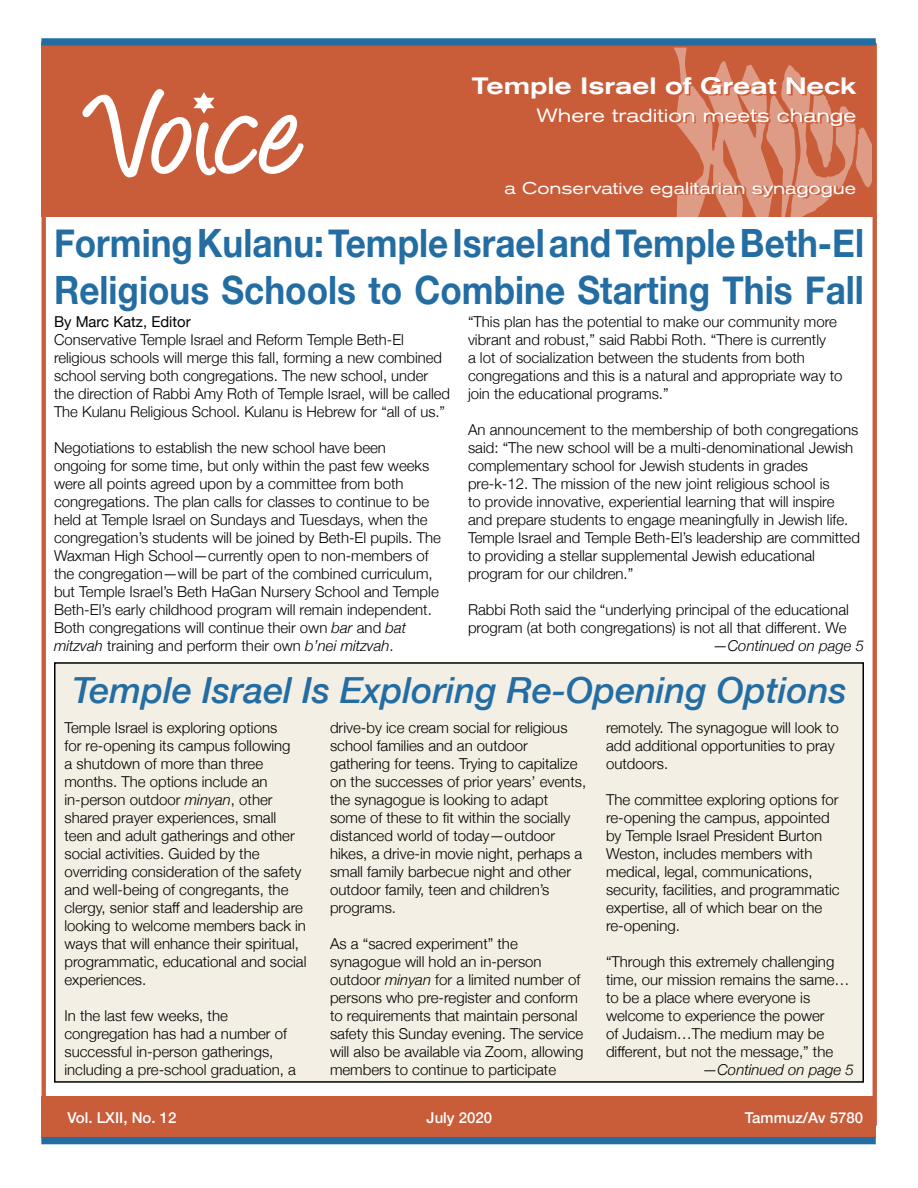
<style>
.page{position:relative;width:918px;height:1188px;background:#fff}
.page>*{position:absolute;margin:0;border:0;box-sizing:border-box;transform-origin:0 0}
.t1{font:141.45px "Angelina";color:#fff}
.t2{font:700 39px/46.8px "Helvetica Neue";color:#236da3;scale:.9 1}
.t3{font:italic 500 36px "Helvetica Neue";color:#236da3}
.t4{font:500 expanded 23.4px "Akzidenz Grotesk BE";letter-spacing:-.005em;color:#fff}
.t5{font:expanded 19.05px "Akzidenz Grotesk BE";color:#fff}
.t6{font:expanded 16.8px "Akzidenz Grotesk BE";letter-spacing:.005em;color:#fff}
.t7{font:300 15px/18px "Helvetica Neue";color:#000}
.t8{font:500 15px "Helvetica Neue";color:#fff}
.t9{font:italic 300 15px "Helvetica Neue";color:#000}
.t10{font:15px "Helvetica Neue";color:#000}
.s1{font-style:italic}
.s2{font-style:normal}
</style>
<div class="page">
<div style="left:41px;top:42px;width:835px;height:175px;background:#c95c39"></div>
<div style="left:41px;top:1097px;width:835px;height:41px;background:#c95c39"></div>
<svg style="left:674px;top:48px;width:198px;height:169px"></svg>
<svg style="left:674px;top:78px;width:184px;height:49px"></svg>
<svg style="left:674px;top:183px;width:183px;height:16px"></svg>
<div style="left:41px;top:38px;width:835px;height:8px;background:#236da3"></div>
<div style="left:41px;top:1137px;width:835px;height:7px;background:#236da3"></div>
<svg style="left:82px;top:89px;width:221px;height:89px"></svg>
<div style="left:55px;top:663px;width:808px;height:419px;background:#f4efe5"></div>
<div style="left:54px;top:662px;width:810px;height:421px;border:2px solid #000"></div>
<h1 class="t1" style="left:91px;top:74px;width:215px">Voice</h1>
<h3 class="t4" style="left:472px;top:72px;width:386px">Temple Israel of Great Neck</h3>
<p class="t5" style="left:537px;top:104px;width:321px">Where tradition meets change</p>
<p class="t6" style="left:504px;top:178px;width:353px">a Conservative egalitarian synagogue</p>
<h2 class="t2" style="left:54px;top:220px;width:902px">Forming Kulanu: Temple Israel and Temple Beth-El<br>Religious Schools to Combine Starting This Fall</h2>
<p class="t10" style="left:54px;top:311px;width:138px">By Marc Katz, Editor</p>
<p class="t7" style="left:54px;top:330px;width:398px">Conservative Temple Israel and Reform Temple Beth-El religious schools will merge this fall, forming a new combined school serving both congregations. The new school, under the direction of Rabbi Amy Roth of Temple Israel, will be called The Kulanu Religious School. Kulanu is Hebrew for “all of us.”</p>
<p class="t7" style="left:54px;top:438px;width:389px">Negotiations to establish the new school have been ongoing for some time, but only within the past few weeks were all points agreed upon by a committee from both congregations. The plan calls for classes to continue to be held at Temple Israel on Sundays and Tuesdays, when the congregation’s students will be joined by Beth-El pupils. The Waxman High School—currently open to non-members of the congregation—will be part of the combined curriculum, but Temple Israel’s Beth HaGan Nursery School and Temple Beth-El’s early childhood program will remain independent.<br>Both congregations will continue their own <span class="s1">bar</span> and <span class="s1">bat mitzvah</span> training and perform their own <span class="s1">b’nei mitzvah</span>.</p>
<p class="t7" style="left:468px;top:312px;width:376px">“This plan has the potential to make our community more vibrant and robust,” said Rabbi Roth. “There is currently<br>a lot of socialization between the students from both congregations and this is a natural and appropriate way to join the educational programs.”</p>
<p class="t7" style="left:468px;top:420px;width:394px">An announcement to the membership of both congregations said: “The new school will be a multi-denominational Jewish complementary school for Jewish students in grades pre-k-12. The mission of the new joint religious school is<br>to provide innovative, experiential learning that will inspire and prepare students to engage meaningfully in Jewish life.<br>Temple Israel and Temple Beth-El’s leadership are committed to providing a stellar supplemental Jewish educational program for our children.”</p>
<p class="t7" style="left:468px;top:600px;width:382px">Rabbi Roth said the “underlying principal of the educational</p>
<p class="t7" style="left:468px;top:618px;width:380px">program (at both congregations) is not all that different. We</p>
<p class="t9" style="left:713px;top:634px;width:153px"><span class="s2">—</span>Continued on page 5</p>
<h3 class="t3" style="left:72px;top:660px;width:777px">Temple Israel Is Exploring Re-opening Options</h3>
<p class="t7" style="left:64px;top:717px;width:244px">Temple Israel is exploring options<br>for re-opening its campus following<br>a shutdown of more than three months. The options include an in-person outdoor <span class="s1">minyan</span>, other shared prayer experiences, small teen and adult gatherings and other social activities. Guided by the overriding consideration of the safety and well-being of congregants, the clergy, senior staff and leadership are looking to welcome members back in ways that will enhance their spiritual, programmatic, educational and social experiences.</p>
<p class="t7" style="left:64px;top:1005px;width:233px">In the last few weeks, the congregation has had a number of successful in-person gatherings, including a pre-school graduation, a</p>
<p class="t7" style="left:330px;top:717px;width:258px">drive-by ice cream social for religious school families and an outdoor gathering for teens. Trying to capitalize on the successes of prior years’ events, the synagogue is looking to adapt some of these to fit within the socially distanced world of today—outdoor hikes, a drive-in movie night, perhaps a small family barbecue night and other outdoor family, teen and children’s programs.</p>
<p class="t7" style="left:330px;top:933px;width:255px">As a “sacred experiment” the synagogue will hold an in-person outdoor <span class="s1">minyan</span> for a limited number of persons who pre-register and conform to requirements that maintain personal safety this Sunday evening. The service will also be available via Zoom, allowing members to continue to participate</p>
<p class="t7" style="left:606px;top:717px;width:234px">remotely. The synagogue will look to add additional opportunities to pray outdoors.</p>
<p class="t7" style="left:606px;top:789px;width:235px">The committee exploring options for re-opening the campus, appointed by Temple Israel President Burton<br>Weston, includes members with medical, legal, communications, security, facilities, and programmatic expertise, all of which bear on the re-opening.</p>
<p class="t7" style="left:606px;top:951px;width:230px">“Through this extremely challenging</p>
<p class="t7" style="left:606px;top:969px;width:245px">time, our mission remains the same…</p>
<p class="t7" style="left:606px;top:987px;width:206px">to be a place where everyone is</p>
<p class="t7" style="left:606px;top:1005px;width:220px">welcome to experience the power</p>
<p class="t7" style="left:606px;top:1023px;width:220px">of Judaism…The medium may be</p>
<p class="t7" style="left:606px;top:1041px;width:229px">different, but not the message,” the</p>
<p class="t9" style="left:702px;top:1057px;width:153px"><span class="s2">—</span>Continued on page 5</p>
<p class="t8" style="left:68px;top:1106px;width:110px">Vol. LXII, No. 12</p>
<p class="t8" style="left:427px;top:1106px;width:67px">July 2020</p>
<p class="t8" style="left:745px;top:1106px;width:120px">Tammuz/Av 5780</p>
</div>
